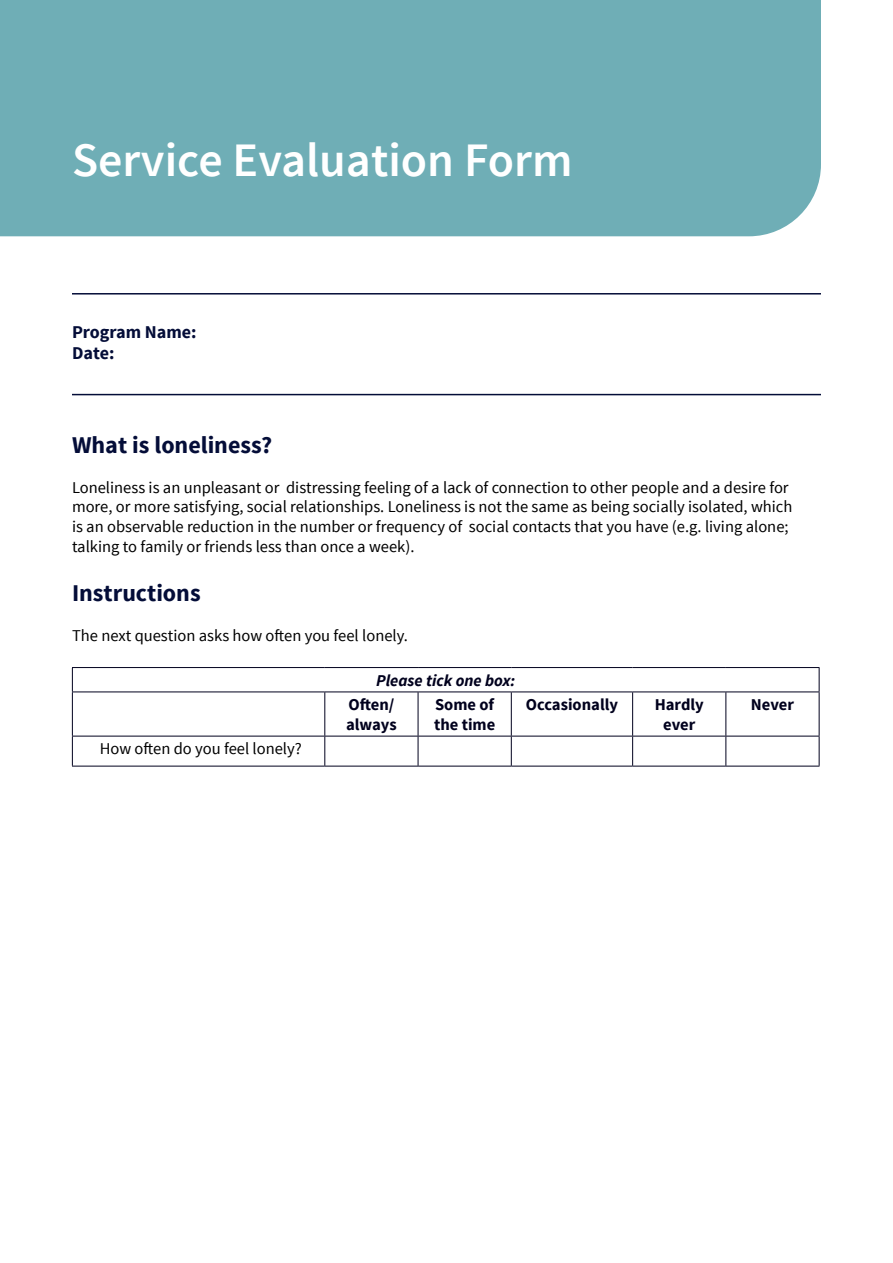
<style>
.page{position:relative;width:893px;height:1263px;background:#fff}
.page>*{position:absolute;margin:0;border:0;box-sizing:border-box;transform-origin:0 0}
.t1{font:600 48px "Source Sans Pro";color:#fff}
.t2{font:700 24px "Source Sans Pro";color:#040d38}
.t3{font:700 18px/21.6px "Source Sans Pro";color:#040d38}
.t4{font:16.5px/19.8px "Source Sans Pro";color:#000}
.t5{font:700 16.5px/19.8px "Source Sans Pro";color:#01011d}
.t6{font:italic 700 16.5px "Source Sans Pro";color:#01011d}
</style>
<div class="page">
<div style="left:0;top:0;width:821px;height:236px;background:#6faeb6"></div>
<hr style="left:72px;top:293px;width:749px;height:1px;background:#040d38">
<hr style="left:72px;top:394px;width:749px;height:1px;background:#040d38">
<svg style="left:73px;top:668px;width:746px;height:98px"></svg>
<hr style="left:72px;top:667px;width:253px;height:1px;background:#01011d">
<svg style="left:72px;top:668px;width:1px;height:23px"></svg>
<hr style="left:325px;top:667px;width:93px;height:1px;background:#01011d">
<hr style="left:418px;top:667px;width:93px;height:1px;background:#01011d">
<hr style="left:511px;top:667px;width:122px;height:1px;background:#01011d">
<hr style="left:633px;top:667px;width:93px;height:1px;background:#01011d">
<hr style="left:726px;top:667px;width:93px;height:1px;background:#01011d">
<svg style="left:819px;top:668px;width:1px;height:23px"></svg>
<hr style="left:72px;top:691px;width:253px;height:1px;background:#01011d">
<hr style="left:72px;top:692px;width:1px;height:44px;background:#01011d">
<hr style="left:325px;top:691px;width:93px;height:1px;background:#01011d">
<hr style="left:324px;top:692px;width:1px;height:44px;background:#01011d">
<hr style="left:418px;top:691px;width:93px;height:1px;background:#01011d">
<hr style="left:418px;top:692px;width:1px;height:44px;background:#01011d">
<hr style="left:511px;top:691px;width:122px;height:1px;background:#01011d">
<hr style="left:511px;top:692px;width:1px;height:44px;background:#01011d">
<hr style="left:633px;top:691px;width:93px;height:1px;background:#01011d">
<hr style="left:632px;top:692px;width:1px;height:44px;background:#01011d">
<hr style="left:726px;top:691px;width:93px;height:1px;background:#01011d">
<hr style="left:725px;top:692px;width:1px;height:44px;background:#01011d">
<hr style="left:819px;top:692px;width:1px;height:44px;background:#01011d">
<hr style="left:72px;top:736px;width:253px;height:1px;background:#01011d">
<hr style="left:72px;top:736px;width:1px;height:30px;background:#01011d">
<hr style="left:325px;top:736px;width:93px;height:1px;background:#01011d">
<hr style="left:324px;top:736px;width:1px;height:30px;background:#01011d">
<hr style="left:418px;top:736px;width:93px;height:1px;background:#01011d">
<hr style="left:418px;top:736px;width:1px;height:30px;background:#01011d">
<hr style="left:511px;top:736px;width:122px;height:1px;background:#01011d">
<hr style="left:511px;top:736px;width:1px;height:30px;background:#01011d">
<hr style="left:633px;top:736px;width:93px;height:1px;background:#01011d">
<hr style="left:632px;top:736px;width:1px;height:30px;background:#01011d">
<hr style="left:726px;top:736px;width:93px;height:1px;background:#01011d">
<hr style="left:725px;top:736px;width:1px;height:30px;background:#01011d">
<hr style="left:819px;top:736px;width:1px;height:30px;background:#01011d">
<hr style="left:72px;top:766px;width:253px;height:1px;background:#01011d">
<hr style="left:325px;top:766px;width:93px;height:1px;background:#01011d">
<hr style="left:418px;top:766px;width:93px;height:1px;background:#01011d">
<hr style="left:511px;top:766px;width:122px;height:1px;background:#01011d">
<hr style="left:633px;top:766px;width:93px;height:1px;background:#01011d">
<hr style="left:726px;top:766px;width:93px;height:1px;background:#01011d">
<h1 class="t1" style="left:72px;top:130px;width:502px">Service Evaluation Form</h1>
<p class="t3" style="left:72px;top:322px;width:126px">Program Name:<br>Date:</p>
<h2 class="t2" style="left:72px;top:430px;width:202px">What is loneliness?</h2>
<p class="t4" style="left:72px;top:477px;width:722px">Loneliness is an unpleasant or distressing feeling of a lack of connection to other people and a desire for more, or more satisfying, social relationships. Loneliness is not the same as being socially isolated, which is an observable reduction in the number or frequency of social contacts that you have (e.g. living alone; talking to family or friends less than once a week).</p>
<h2 class="t2" style="left:72px;top:577px;width:130px">Instructions</h2>
<p class="t4" style="left:72px;top:626px;width:337px">The next question asks how often you feel lonely.</p>
<p class="t6" style="left:376px;top:670px;width:141px">Please tick one box:</p>
<p class="t5" style="left:346px;top:695px;width:52px">Often/ always</p>
<p class="t5" style="left:434px;top:695px;width:63px">Some of the time</p>
<p class="t5" style="left:526px;top:695px;width:94px">Occasionally</p>
<p class="t5" style="left:655px;top:695px;width:51px;text-align:center">Hardly ever</p>
<p class="t5" style="left:751px;top:695px;width:45px">Never</p>
<p class="t4" style="left:100px;top:739px;width:204px">How often do you feel lonely?</p>
</div>
